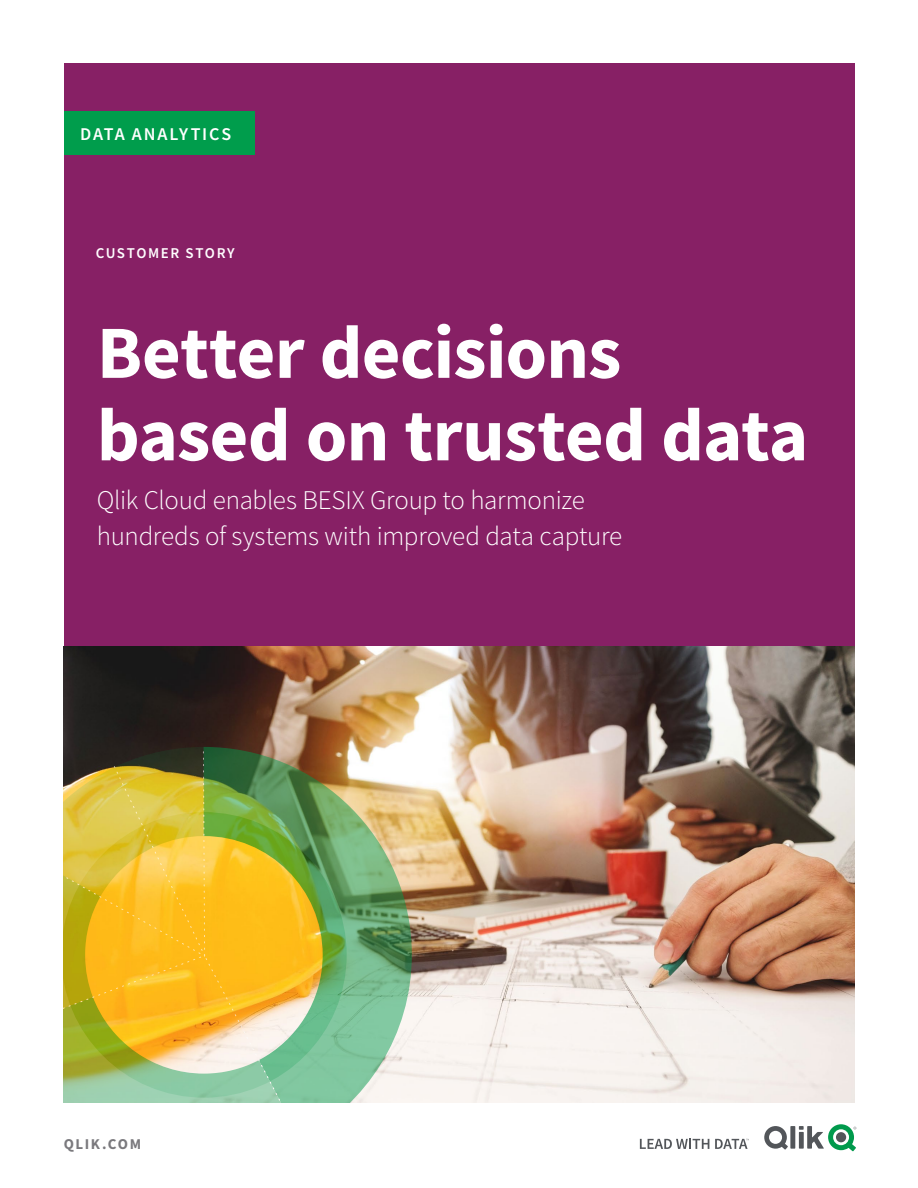
<style>
.page{position:relative;width:918px;height:1188px;background:#fff}
.page>*{position:absolute;margin:0;border:0;box-sizing:border-box;transform-origin:0 0}
.Cover_Main_Heading{font:700 75px/82.5px "Source Sans Pro";letter-spacing:-.01em;color:#fff}
.Cover_Sub_heading{font:300 27px/36px "Source Sans Pro";letter-spacing:-.01em;color:#fff}
.t1{font:600 18px "Source Sans Pro";letter-spacing:.095em;color:#fff}
.Content_Type{font:600 15px "Source Sans Pro";letter-spacing:.105em;color:#fff}
.Qlik_com{font:700 15px "Source Sans Pro";letter-spacing:.105em;color:#7a797d}
</style>
<div class="page">
<svg style="left:764px;top:1124px;width:92px;height:28px"></svg>
<svg style="left:640px;top:1139px;width:69px;height:10px"></svg>
<svg style="left:715px;top:1139px;width:34px;height:10px"></svg>
<div style="left:64px;top:64px;width:790px;height:1039px;background:#872065"></div>
<img style="left:64px;top:647px;width:790px;height:456px">
<svg style="left:301px;top:747px;width:111px;height:356px"></svg>
<svg style="left:301px;top:812px;width:46px;height:286px"></svg>
<svg style="left:64px;top:747px;width:237px;height:356px"></svg>
<div style="left:64px;top:112px;width:191px;height:43px;background:#009d4c"></div>
<p class="t1" style="left:80px;top:122px;width:153px">DATA ANALYTICS</p>
<p class="Content_Type" style="left:96px;top:243px;width:140px">CUSTOMER STORY</p>
<p class="Cover_Main_Heading" style="left:97px;top:311px;width:713px">Better decisions based on trusted data</p>
<p class="Cover_Sub_heading" style="left:97px;top:482px;width:527px">Qlik Cloud enables BESIX Group to harmonize hundreds of systems with improved data capture</p>
<p class="Qlik_com" style="left:64px;top:1134px;width:79px">QLIK.COM</p>
</div>
